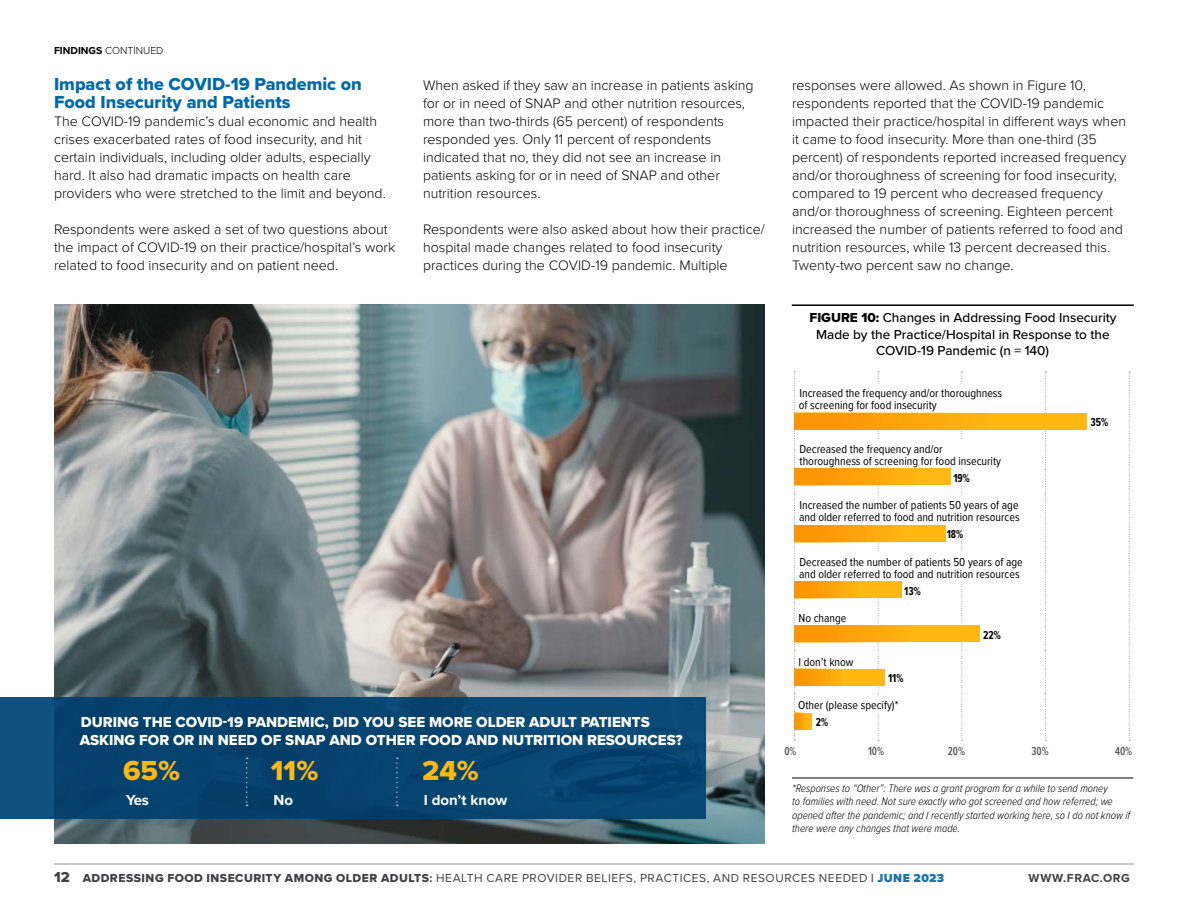
<style>
.page{position:relative;width:1188px;height:918px;background:#fff}
.page>*{position:absolute;margin:0;border:0;box-sizing:border-box;transform-origin:0 0}
.t1{font:28.5px "Proxima Nova Extrabld";color:#fdb812}
.t2{font:18px/18px "Proxima Nova Extrabld";color:#006aad}
.t3{font:15px/18px "Proxima Nova Extrabld";color:#fff}
.t4{font:700 15px "Proxima Nova";color:#fff}
.t5{font:300 14.25px/18px "Proxima Nova";color:#000}
.t6{font:500 13.5px/16.5px "Proxima Nova";color:#000;text-align:center}
.t7{font:12px/12px "Proxima Nova Cond";color:#000}
.t8{font:12px "Proxima Nova";letter-spacing:.045em;color:#404042}
.t9{font:700 12px "Proxima Nova Ex Cn";color:#000}
.t10{font:600 12px "Proxima Nova Ex Cn";color:#58585b}
.t11{font:700 12px "Proxima Nova";letter-spacing:.045em;color:#404042}
.t12{font:italic 300 11.25px/13.5px "Proxima Nova Cond";color:#000}
.t13{font:300 10.5px "Proxima Nova";color:#000}
.s1{font-weight:700}
.s2{font-family:"Proxima Nova Extrabld";font-weight:400}
.s3{font-family:"Proxima Nova Extrabld";font-size:15px}
.s4{font-family:"Proxima Nova Extrabld"}
.s5{font-weight:900;color:#1b73b2}
</style>
<div class="page">
<hr style="left:54px;top:864px;width:1080px;height:1px;background:#939598">
<img style="left:54px;top:305px;width:711px;height:539px">
<svg style="left:0;top:697px;width:705px;height:121px;background:#07446f"></svg>
<svg style="left:246px;top:758px;width:2px;height:48px"></svg>
<svg style="left:396px;top:758px;width:2px;height:48px"></svg>
<hr style="left:792px;top:304px;width:342px;height:2px;background:#000">
<hr style="left:792px;top:778px;width:341px;height:1px;background:#000">
<svg style="left:794px;top:372px;width:1px;height:369px"></svg>
<svg style="left:878px;top:372px;width:1px;height:369px"></svg>
<svg style="left:961px;top:372px;width:2px;height:369px"></svg>
<svg style="left:1045px;top:372px;width:2px;height:369px"></svg>
<svg style="left:1129px;top:372px;width:1px;height:369px"></svg>
<div style="left:799px;top:385px;width:207px;height:28px;background:#fff"></div>
<div style="left:794px;top:413px;width:293px;height:17px;background:#fdb812"></div>
<div style="left:799px;top:496px;width:237px;height:29px;background:#fff"></div>
<div style="left:794px;top:525px;width:151px;height:17px;background:#fdb812"></div>
<div style="left:799px;top:553px;width:225px;height:29px;background:#fff"></div>
<div style="left:794px;top:581px;width:108px;height:17px;background:#fdb812"></div>
<div style="left:794px;top:625px;width:186px;height:17px;background:#fdb812"></div>
<div style="left:799px;top:441px;width:206px;height:27px;background:#fff"></div>
<div style="left:794px;top:468px;width:157px;height:17px;background:#fdb812"></div>
<div style="left:794px;top:669px;width:90px;height:17px;background:#fdb812"></div>
<div style="left:794px;top:713px;width:18px;height:17px;background:#fdb812"></div>
<div style="left:798px;top:697px;width:116px;height:16px;background:#fff"></div>
<div style="left:794px;top:412px;width:209px;height:17px;background:linear-gradient(to right,#fb9005,#feb712)"></div>
<div style="left:794px;top:468px;width:132px;height:17px;background:linear-gradient(to right,#fb9005,#feb711)"></div>
<div style="left:794px;top:525px;width:117px;height:17px;background:linear-gradient(to right,#fb9005,#feb712)"></div>
<div style="left:794px;top:581px;width:69px;height:17px;background:linear-gradient(to right,#fb9005,#feb711)"></div>
<div style="left:794px;top:625px;width:126px;height:17px;background:linear-gradient(to right,#fb9005,#feb712)"></div>
<div style="left:794px;top:669px;width:53px;height:17px;background:linear-gradient(to right,#fb9005,#feb611)"></div>
<svg style="left:794px;top:713px;width:10px;height:17px"></svg>
<p class="t13" style="left:54px;top:43px;width:111px"><span class="s1">FINDINGS</span> CONTINUED</p>
<p class="t2" style="left:54px;top:75px;width:309px">Impact of the COVID-19 Pandemic on<br>Food Insecurity and Patients</p>
<p class="t5" style="left:54px;top:111px;width:333px">The COVID-19 pandemic’s dual economic and health crises exacerbated rates of food insecurity, and hit certain individuals, including older adults, especially hard. It also had dramatic impacts on health care providers who were stretched to the limit and beyond.</p>
<p class="t5" style="left:54px;top:219px;width:343px">Respondents were asked a set of two questions about the impact of COVID-19 on their practice/hospital’s work related to food insecurity and on patient need.</p>
<p class="t5" style="left:423px;top:75px;width:332px">When asked if they saw an increase in patients asking for or in need of SNAP and other nutrition resources, more than two-thirds (65 percent) of respondents responded yes. Only 11 percent of respondents indicated that no, they did not see an increase in patients asking for or in need of SNAP and other nutrition resources.</p>
<p class="t5" style="left:423px;top:219px;width:343px">Respondents were also asked about how their practice/ hospital made changes related to food insecurity practices during the COVID-19 pandemic. Multiple</p>
<p class="t3" style="left:80px;top:713px;width:604px">DURING THE COVID-19 PANDEMIC, DID YOU SEE MORE OLDER ADULT PATIENTS<br>ASKING FOR OR IN NEED OF SNAP AND OTHER FOOD AND NUTRITION RESOURCES?</p>
<h1 class="t1" style="left:271px;top:749px;width:49px">11%</h1>
<p class="t4" style="left:273px;top:789px;width:21px">No</p>
<h1 class="t1" style="left:123px;top:749px;width:59px">65%</h1>
<p class="t4" style="left:126px;top:789px;width:24px">Yes</p>
<h1 class="t1" style="left:422px;top:749px;width:58px">24%</h1>
<p class="t4" style="left:424px;top:789px;width:85px">I don’t know</p>
<p class="t5" style="left:792px;top:75px;width:336px">responses were allowed. As shown in Figure 10, respondents reported that the COVID-19 pandemic impacted their practice/hospital in different ways when it came to food insecurity. More than one-third (35 percent) of respondents reported increased frequency and/or thoroughness of screening for food insecurity, compared to 19 percent who decreased frequency and/or thoroughness of screening. Eighteen percent increased the number of patients referred to food and nutrition resources, while 13 percent decreased this.<br>Twenty-two percent saw no change.</p>
<p class="t6" style="left:809px;top:309px;width:309px"><span class="s2">FIGURE 10:</span> Changes in Addressing Food Insecurity<br>Made by the Practice/Hospital in Response to the<br>COVID-19 Pandemic (n = 140)</p>
<p class="t7" style="left:799px;top:387px;width:205px">Increased the frequency and/or thoroughness of screening for food insecurity</p>
<p class="t7" style="left:800px;top:443px;width:203px">Decreased the frequency and/or thoroughness of screening for food insecurity</p>
<p class="t9" style="left:953px;top:469px;width:18px">19%</p>
<p class="t7" style="left:799px;top:499px;width:222px">Increased the number of patients 50 years of age and older referred to food and nutrition resources</p>
<p class="t9" style="left:947px;top:525px;width:18px">18%</p>
<p class="t7" style="left:799px;top:556px;width:225px">Decreased the number of patients 50 years of age and older referred to food and nutrition resources</p>
<p class="t9" style="left:904px;top:583px;width:18px">13%</p>
<p class="t7" style="left:799px;top:612px;width:49px">No change</p>
<p class="t9" style="left:983px;top:626px;width:19px">22%</p>
<p class="t7" style="left:799px;top:655px;width:56px">I don’t know</p>
<p class="t7" style="left:798px;top:699px;width:102px">Other (please specify)*</p>
<p class="t9" style="left:816px;top:713px;width:14px">2%</p>
<p class="t9" style="left:888px;top:669px;width:17px">11%</p>
<p class="t9" style="left:1091px;top:413px;width:19px">35%</p>
<p class="t10" style="left:784px;top:743px;width:14px">0%</p>
<p class="t10" style="left:868px;top:743px;width:18px">10%</p>
<p class="t10" style="left:948px;top:743px;width:19px">20%</p>
<p class="t10" style="left:1032px;top:743px;width:19px">30%</p>
<p class="t10" style="left:1115px;top:743px;width:19px">40%</p>
<p class="t12" style="left:792px;top:781px;width:340px">*Responses to “Other”: There was a grant program for a while to send money<br>to families with need. Not sure exactly who got screened and how referred; we opened after the pandemic; and I recently started working here, so I do not know if there were any changes that were made.</p>
<p class="t8" style="left:54px;top:869px;width:892px"><span class="s3">12</span> <span class="s4">ADDRESSING FOOD INSECURITY AMONG OLDER ADULTS</span><span class="s1">:</span> HEALTH CARE PROVIDER BELIEFS, PRACTICES, AND RESOURCES NEEDED <span class="s1">|</span> <span class="s5">JUNE 2023</span></p>
<p class="t11" style="left:1028px;top:869px;width:103px">WWW.FRAC.ORG</p>
</div>
